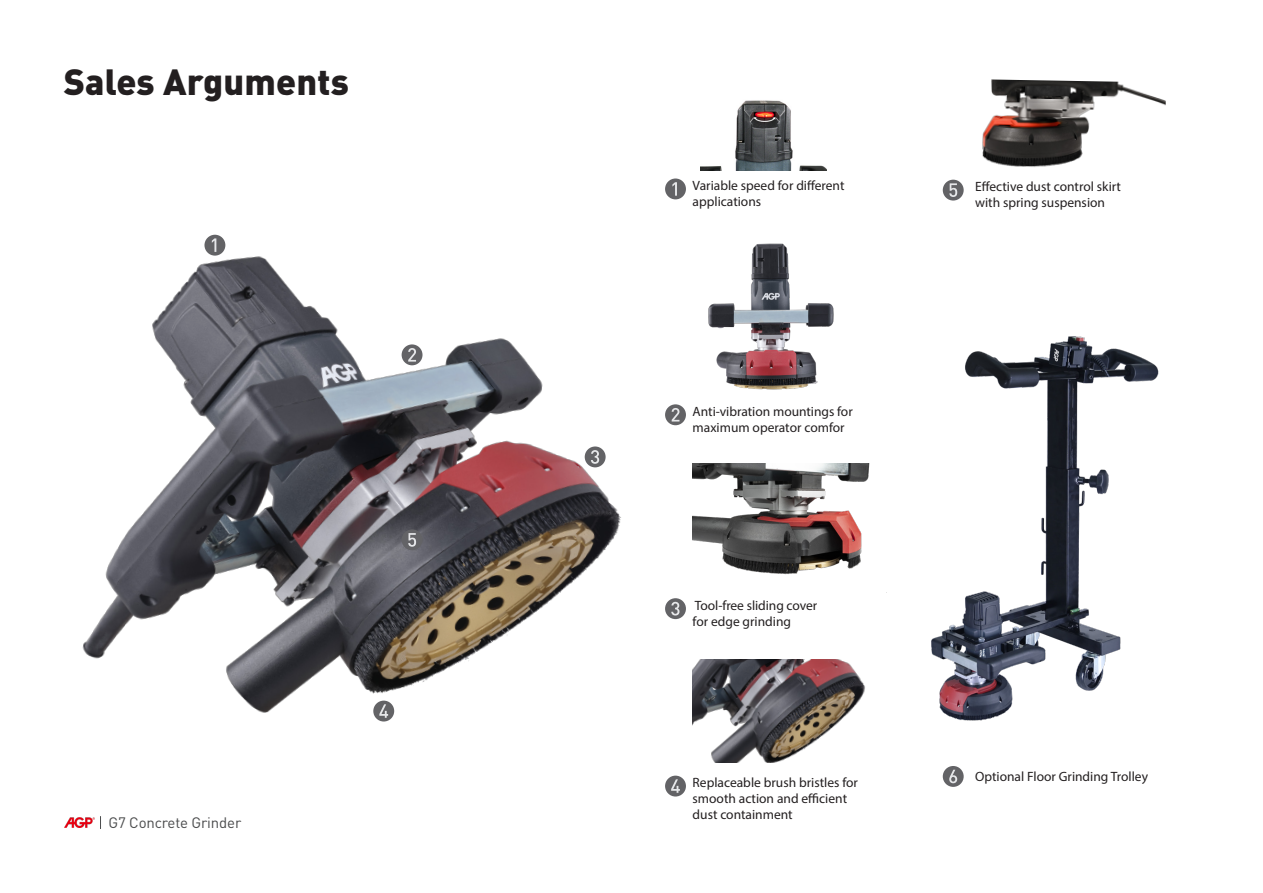
<style>
.page{position:relative;width:1263px;height:893px;background:#fff}
.page>*{position:absolute;margin:0;border:0;box-sizing:border-box;transform-origin:0 0}
.t1{font:900 36px "DIN Pro";letter-spacing:.005em;color:#231f20}
.t2{font:15px "DIN Pro";letter-spacing:-.01em;color:#4b4c4d}
.t3{font:13.5px/16.2px "Myriad Pro";color:#231f20}
</style>
<div class="page">
<img style="left:64px;top:817px;width:31px;height:11px">
<svg style="left:100px;top:816px;width:1px;height:13px"></svg>
<img style="left:82px;top:235px;width:539px;height:487px">
<img style="left:693px;top:659px;width:172px;height:104px">
<img style="left:693px;top:464px;width:177px;height:111px">
<img style="left:701px;top:100px;width:125px;height:71px">
<img style="left:708px;top:243px;width:126px;height:147px">
<img style="left:982px;top:79px;width:184px;height:88px">
<img style="left:931px;top:336px;width:228px;height:385px">
<div style="left:373px;top:701px;width:21px;height:20px;background:#636366;border-radius:50%"></div>
<svg style="left:379px;top:704px;width:9px;height:14px"></svg>
<div style="left:665px;top:776px;width:21px;height:20px;background:#636366;border-radius:50%"></div>
<svg style="left:671px;top:779px;width:9px;height:14px"></svg>
<div style="left:204px;top:235px;width:21px;height:21px;background:#636366;border-radius:50%"></div>
<svg style="left:212px;top:238px;width:4px;height:14px"></svg>
<div style="left:665px;top:178px;width:21px;height:21px;background:#636366;border-radius:50%"></div>
<svg style="left:672px;top:182px;width:5px;height:14px"></svg>
<div style="left:402px;top:529px;width:20px;height:21px;background:#636366;border-radius:50%"></div>
<svg style="left:408px;top:533px;width:8px;height:14px"></svg>
<div style="left:943px;top:180px;width:21px;height:21px;background:#636366;border-radius:50%"></div>
<svg style="left:949px;top:183px;width:8px;height:14px"></svg>
<div style="left:402px;top:344px;width:20px;height:21px;background:#636366;border-radius:50%"></div>
<svg style="left:408px;top:348px;width:8px;height:14px"></svg>
<div style="left:665px;top:404px;width:21px;height:21px;background:#636366;border-radius:50%"></div>
<svg style="left:672px;top:408px;width:7px;height:14px"></svg>
<div style="left:943px;top:766px;width:21px;height:21px;background:#636366;border-radius:50%"></div>
<svg style="left:949px;top:770px;width:8px;height:13px"></svg>
<div style="left:585px;top:446px;width:21px;height:21px;background:#636366;border-radius:50%"></div>
<svg style="left:591px;top:450px;width:8px;height:14px"></svg>
<div style="left:665px;top:598px;width:21px;height:21px;background:#636366;border-radius:50%"></div>
<svg style="left:671px;top:602px;width:8px;height:13px"></svg>
<p class="t1" style="left:64px;top:57px;width:287px">Sales Arguments</p>
<p class="t2" style="left:108px;top:812px;width:134px">G7 Concrete Grinder</p>
<p class="t3" style="left:693px;top:177px;width:153px">Variable speed for different applications</p>
<p class="t3" style="left:693px;top:403px;width:162px">Anti-vibration mountings for maximum operator comfor</p>
<p class="t3" style="left:693px;top:597px;width:126px">Tool-free sliding cover for edge grinding</p>
<p class="t3" style="left:975px;top:178px;width:147px">Effective dust control skirt with spring suspension</p>
<p class="t3" style="left:693px;top:774px;width:167px">Replaceable brush bristles for smooth action and efficient dust containment</p>
<p class="t3" style="left:975px;top:768px;width:174px">Optional Floor Grinding Trolley</p>
</div>
